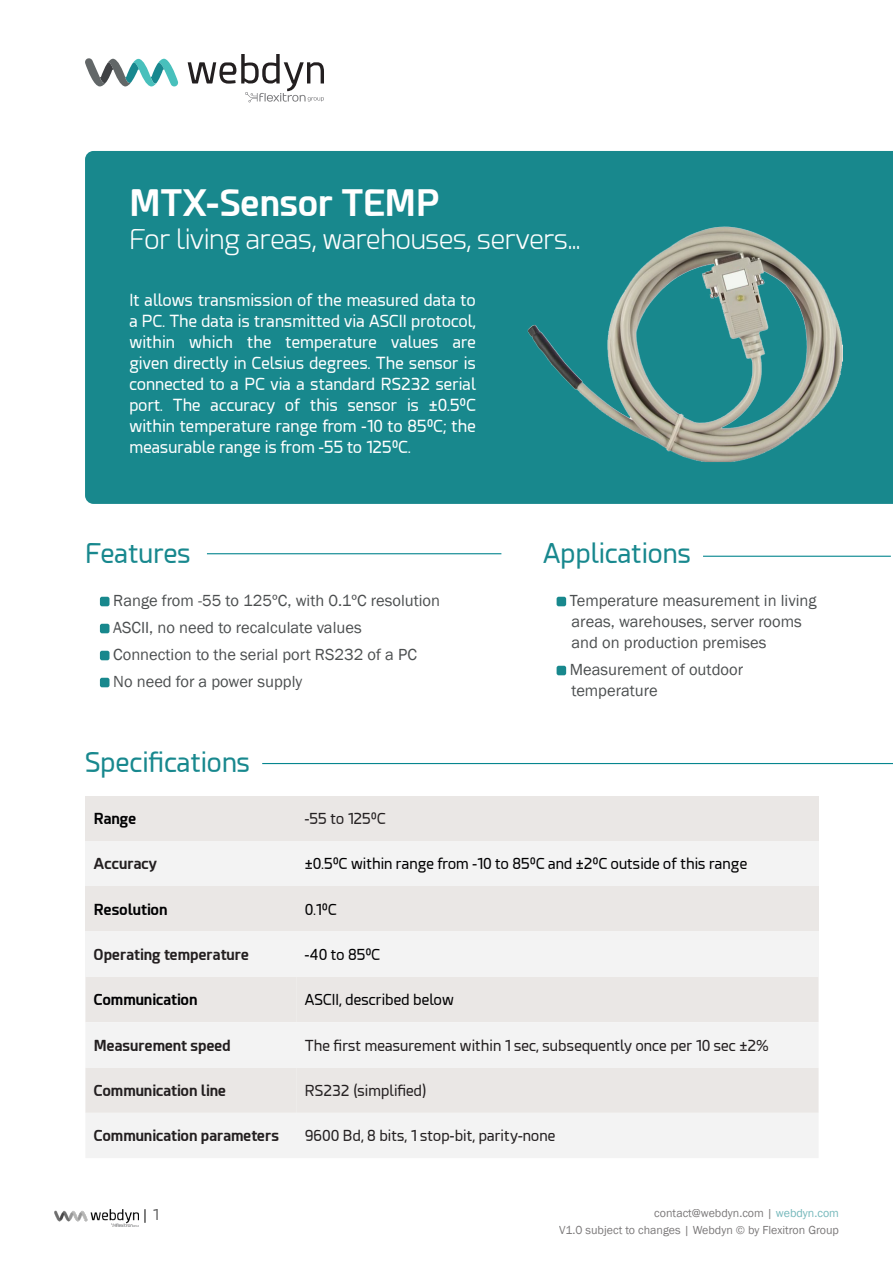
<style>
.page{position:relative;width:893px;height:1263px;background:#fff}
.page>*{position:absolute;margin:0;border:0;box-sizing:border-box;transform-origin:0 0}
.t1{font:700 36px "Esphimere";color:#fff}
.t2{font:300 27px "Esphimere";color:#fff}
.t3{font:27px "Esphimere";color:#18888e}
.t4{font:16.5px/21px "Esphimere";color:#fff;text-align:justify}
.t5{font:16.5px/21px "Franklin Gothic";color:#4c4f50}
.Tabla_título{font:15px "Esphimere";color:#231f20}
.Tabla_título-2{font:15px "Esphimere";color:#000001}
.t6{font:700 15px "Esphimere";color:#231f20}
.Tabla_título-3{font:700 15px "Esphimere";color:#000001}
.t7{font:15px "Esphimere";color:#000002}
.t8{font:12px/16.5px "Franklin Gothic";color:#231f20;text-align:right}
.s1{color:#18888d}
</style>
<div class="page">
<svg style="left:145px;top:1209px;width:1px;height:14px"></svg>
<img style="left:54px;top:1209px;width:85px;height:17px">
<div style="left:85px;top:151px;width:808px;height:353px;background:#18888d"></div>
<hr style="left:262px;top:763px;width:631px;height:1px;background:#06868f">
<svg style="left:188px;top:54px;width:136px;height:48px"></svg>
<svg style="left:85px;top:58px;width:94px;height:28px"></svg>
<div style="left:85px;top:796px;width:211px;height:45px;background:#eae7e5"></div>
<div style="left:296px;top:796px;width:523px;height:45px;background:#eae7e5"></div>
<div style="left:85px;top:841px;width:211px;height:45px;background:#f3f3f3"></div>
<div style="left:296px;top:841px;width:523px;height:45px;background:#f3f3f3"></div>
<div style="left:85px;top:886px;width:211px;height:46px;background:#eae7e5"></div>
<div style="left:296px;top:886px;width:523px;height:46px;background:#eae7e5"></div>
<div style="left:85px;top:932px;width:211px;height:45px;background:#f3f3f3"></div>
<div style="left:296px;top:932px;width:523px;height:45px;background:#f3f3f3"></div>
<svg style="left:85px;top:977px;width:734px;height:181px"></svg>
<img style="left:528px;top:227px;width:314px;height:238px">
<hr style="left:207px;top:553px;width:294px;height:1px;background:#06868f">
<hr style="left:703px;top:556px;width:188px;height:1px;background:#06868f">
<div style="left:100px;top:597px;width:9px;height:9px;background:#18888d;border-radius:2px"></div>
<div style="left:100px;top:624px;width:9px;height:9px;background:#18888d;border-radius:2px"></div>
<div style="left:100px;top:651px;width:9px;height:9px;background:#18888d;border-radius:2px"></div>
<div style="left:100px;top:678px;width:9px;height:9px;background:#18888d;border-radius:2px"></div>
<div style="left:557px;top:597px;width:9px;height:9px;background:#18888d;border-radius:2px"></div>
<div style="left:557px;top:666px;width:9px;height:9px;background:#18888d;border-radius:2px"></div>
<p class="t1" style="left:129px;top:181px;width:311px">MTX-Sensor TEMP</p>
<p class="t2" style="left:129px;top:224px;width:452px">For living areas, warehouses, servers...</p>
<p class="t4" style="left:129px;top:290px;width:348px">It allows transmission of the measured data to a PC. The data is transmitted via ASCII protocol, within which the temperature values are given directly in Celsius degrees. The sensor is connected to a PC via a standard RS232 serial port. The accuracy of this sensor is ±0.5ºC within temperature range from -10 to 85ºC; the measurable range is from -55 to 125ºC.</p>
<p class="t3" style="left:85px;top:538px;width:108px">Features</p>
<p class="t5" style="left:113px;top:591px;width:328px">Range from -55 to 125ºC, with 0.1ºC resolution</p>
<p class="t5" style="left:113px;top:618px;width:250px">ASCII, no need to recalculate values</p>
<p class="t5" style="left:113px;top:645px;width:305px">Connection to the serial port RS232 of a PC</p>
<p class="t5" style="left:113px;top:672px;width:191px">No need for a power supply</p>
<p class="t3" style="left:543px;top:538px;width:149px">Applications</p>
<p class="t5" style="left:570px;top:591px;width:248px">Temperature measurement in living areas, warehouses, server rooms and on production premises</p>
<p class="t5" style="left:570px;top:660px;width:175px">Measurement of outdoor temperature</p>
<p class="t3" style="left:85px;top:747px;width:167px">Specifications</p>
<p class="Tabla_título-3" style="left:94px;top:809px;width:44px">Range</p>
<p class="Tabla_título" style="left:305px;top:810px;width:83px">-55 to 125ºC</p>
<p class="t6" style="left:94px;top:855px;width:64px">Accuracy</p>
<p class="Tabla_título-2" style="left:305px;top:856px;width:444px">±0.5ºC within range from -10 to 85ºC and ±2ºC outside of this range</p>
<p class="Tabla_título-3" style="left:94px;top:900px;width:75px">Resolution</p>
<p class="Tabla_título-2" style="left:305px;top:901px;width:33px">0.1ºC</p>
<p class="t6" style="left:94px;top:945px;width:157px">Operating temperature</p>
<p class="Tabla_título-2" style="left:305px;top:946px;width:77px">-40 to 85ºC</p>
<p class="Tabla_título-3" style="left:94px;top:990px;width:105px">Communication</p>
<p class="Tabla_título-2" style="left:305px;top:991px;width:151px">ASCII, described below</p>
<p class="t6" style="left:94px;top:1036px;width:139px">Measurement speed</p>
<p class="Tabla_título" style="left:305px;top:1037px;width:466px">The first measurement within 1 sec, subsequently once per 10 sec ±2%</p>
<p class="t6" style="left:94px;top:1081px;width:134px">Communication line</p>
<p class="Tabla_título" style="left:305px;top:1082px;width:124px">RS232 (simplified)</p>
<p class="t6" style="left:94px;top:1126px;width:187px">Communication parameters</p>
<p class="Tabla_título" style="left:305px;top:1127px;width:252px">9600 Bd, 8 bits, 1 stop-bit, parity-none</p>
<p class="t7" style="left:152px;top:1206px;width:7px">1</p>
<p class="t8" style="left:559px;top:1205px;width:281px">contact@webdyn.com | <span class="s1">webdyn.com<br></span>V1.0 subject to changes | Webdyn © by Flexitron Group</p>
</div>
